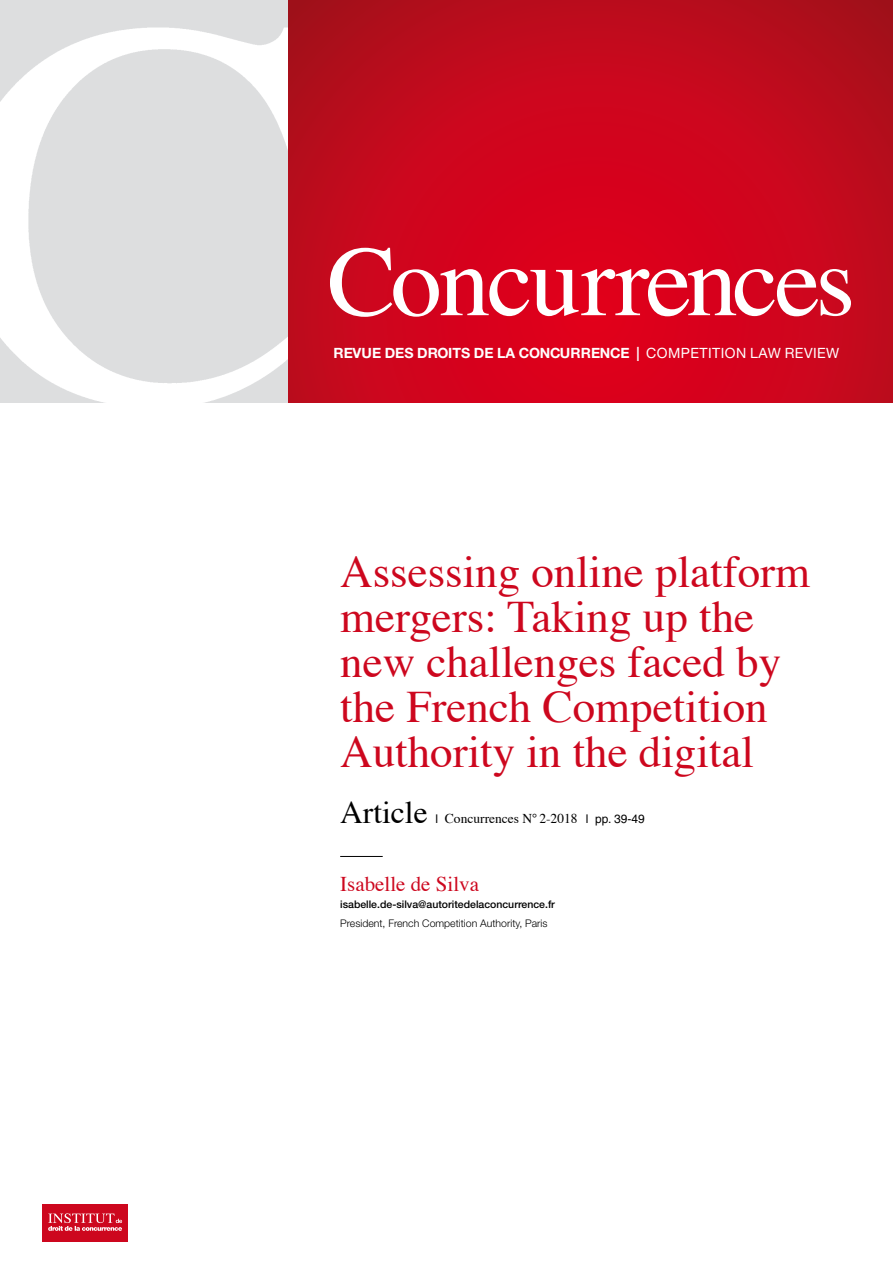
<style>
.page{position:relative;width:893px;height:1263px;background:#fff}
.page>*{position:absolute;margin:0;border:0;box-sizing:border-box;transform-origin:0 0}
.t1{font:100.05px "Times";letter-spacing:-.03em;color:#fff}
.t2{font:45px/45px "Times";color:#cd071e}
.t3{font:31.5px "Times";color:#000}
.t4{font:21px "Times";color:#cd071e}
.t5{font:700 14.1px "Helvetica Neue LT";color:#fff}
.t6{font:13.5px "Times";color:#000}
.t7{font:500 10.5px "Helvetica Neue LT";color:#000}
.t8{font:300 10.5px "Helvetica Neue LT";color:#000}
.s1{font-weight:500}
.s2{font-weight:400}
.s3{font-family:"Helvetica LT Std";font-size:12px}
</style>
<div class="page">
<img style="left:0;top:0;width:296px;height:403px">
<svg style="left:289px;top:0;width:604px;height:402px;background:#c9061c"></svg>
<div style="left:43px;top:1204px;width:85px;height:38px;background:#cd071e"></div>
<svg style="left:48px;top:1213px;width:74px;height:18px"></svg>
<hr style="left:340px;top:856px;width:43px;height:1px;background:#000">
<h1 class="t1" style="left:327px;top:188px;width:529px">Concurrences</h1>
<p class="t5" style="left:333px;top:344px;width:507px">REVUE DES DROITS DE LA CONCURRENCE <span class="s1">|</span> <span class="s2">COMPETITION LAW REVIEW</span></p>
<p class="t2" style="left:340px;top:545px;width:471px">Assessing online platform mergers: Taking up the new challenges faced by the French Competition<br>Authority in the digital</p>
<p class="t3" style="left:340px;top:783px;width:89px">Article</p>
<p class="t6" style="left:435px;top:806px;width:211px"><span class="s3">l</span> Concurrences N°2-2018 <span class="s3">l pp. 39-49</span></p>
<p class="t4" style="left:340px;top:864px;width:140px">Isabelle de Silva</p>
<p class="t7" style="left:340px;top:898px;width:216px">isabelle.de-silva@autoritedelaconcurrence.fr</p>
<p class="t8" style="left:340px;top:917px;width:209px">President, French Competition Authority, Paris</p>
</div>
